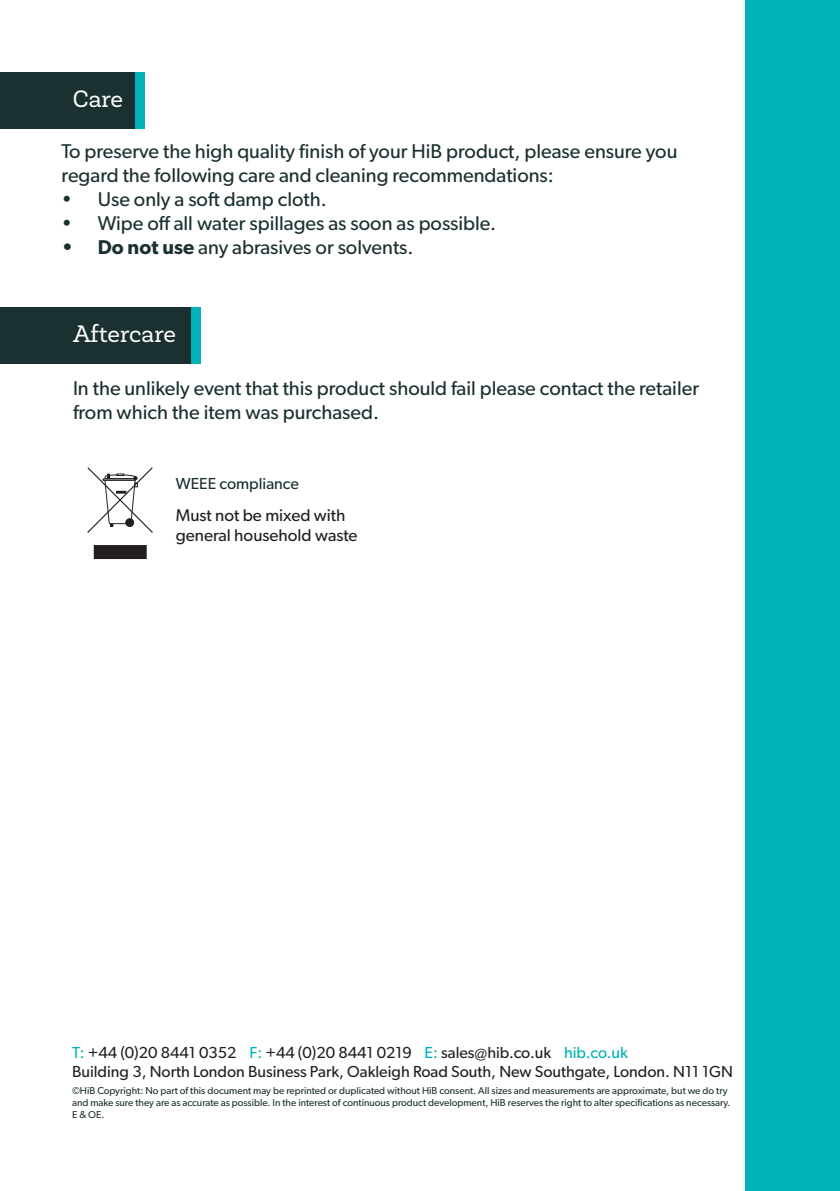
<style>
.page{position:relative;width:840px;height:1191px;background:#fff}
.page>*{position:absolute;margin:0;border:0;box-sizing:border-box;transform-origin:0 0}
.HEADINGS{font:24px "Newslab";color:#fff}
.MAIN_BODY{font:20px/24px "Gibson";color:#1b3030}
.Product_Name{font:17px/20.4px "Gibson";color:#231f20}
.Contact_Text{font:16px "Gibson";color:#231f20}
.Zone_Text_1{font:16px "Gibson";color:#1b3030}
.MAIN_BODY-2{font:10px/12px "Gibson";color:#1b3030}
.s1{font-weight:600}
.s2{color:#00b2b9}
</style>
<div class="page">
<div style="left:745px;top:0;width:94px;height:1191px;background:#00b2b9"></div>
<div style="left:0;top:72px;width:136px;height:56px;background:#1b3030"></div>
<div style="left:0;top:307px;width:191px;height:57px;background:#1b3030"></div>
<div style="left:136px;top:72px;width:9px;height:56px;background:#00b2b9"></div>
<div style="left:191px;top:307px;width:9px;height:56px;background:#00b2b9"></div>
<div style="left:94px;top:545px;width:52px;height:13px;background:#231f20"></div>
<div style="left:94px;top:545px;width:52px;height:13px;border:1px solid #231f20"></div>
<svg style="left:87px;top:467px;width:66px;height:66px"></svg>
<p class="HEADINGS" style="left:73px;top:84px;width:52px">Care</p>
<p class="MAIN_BODY" style="left:62px;top:139px;width:617px">To preserve the high quality finish of your HiB product, please ensure you regard the following care and cleaning recommendations:</p>
<p class="MAIN_BODY" style="left:62px;top:187px;width:266px">• Use only a soft damp cloth.</p>
<p class="MAIN_BODY" style="left:62px;top:211px;width:436px">• Wipe off all water spillages as soon as possible.</p>
<p class="MAIN_BODY" style="left:62px;top:235px;width:353px"><span class="s1">• Do not use</span> any abrasives or solvents.</p>
<p class="HEADINGS" style="left:73px;top:319px;width:104px">Aftercare</p>
<p class="MAIN_BODY" style="left:73px;top:375px;width:627px">In the unlikely event that this product should fail please contact the retailer from which the item was purchased.</p>
<p class="Zone_Text_1" style="left:176px;top:474px;width:125px">WEEE compliance</p>
<p class="Product_Name" style="left:176px;top:504px;width:183px">Must not be mixed with general household waste</p>
<p class="Contact_Text" style="left:72px;top:1042px;width:557px"><span class="s2">T:</span> +44 (0)20 8441 0352 <span class="s2">F:</span> +44 (0)20 8441 0219 <span class="s2">E:</span> sales@hib.co.uk <span class="s2">hib.co.uk</span></p>
<p class="Contact_Text" style="left:72px;top:1061px;width:662px">Building 3, North London Business Park, Oakleigh Road South, New Southgate, London. N11 1GN</p>
<p class="MAIN_BODY-2" style="left:72px;top:1084px;width:659px">©HiB Copyright: No part of this document may be reprinted or duplicated without HiB consent. All sizes and measurements are approximate, but we do try and make sure they are as accurate as possible. In the interest of continuous product development, HiB reserves the right to alter specifications as necessary.</p>
<p class="MAIN_BODY-2" style="left:72px;top:1108px;width:34px">E &amp; OE.</p>
</div>
